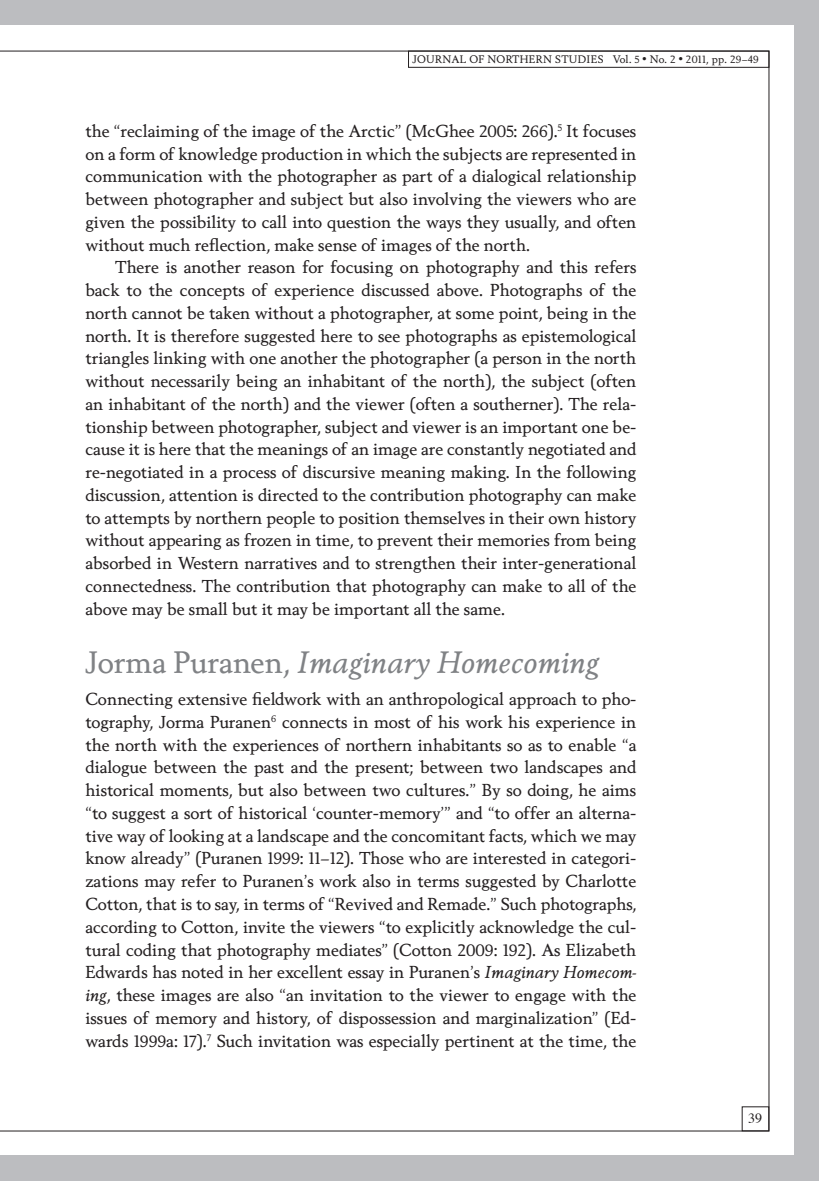
<style>
.page{position:relative;width:819px;height:1181px;background:#fff}
.page>*{position:absolute;margin:0;border:0;box-sizing:border-box;transform-origin:0 0}
.Rubrik_2_17_20{font:italic 29.75px "Berling Nova Text";color:#808285}
.Bröd_9_5_13_ui{font:16.62px/22.8px "Berling Nova Text";color:#231f20;text-align:justify}
.Bröd_9_5_13_mi{font:16.62px/22.8px "Berling Nova Text";color:#231f20;text-align:justify}
.t1{font:14px "Times";color:#231f20}
.t2{font:10.5px "Berling Nova Text";letter-spacing:.03em;color:#231f20}
.s1{font-style:normal}
.s2{font-style:italic}
</style>
<div class="page">
<div style="left:794px;top:0;width:25px;height:1181px;background:#bcbdc0"></div>
<div style="left:0;top:0;width:819px;height:25px;background:#bcbdc0"></div>
<div style="left:0;top:1155px;width:819px;height:26px;background:#bcbdc0"></div>
<div style="left:408px;top:51px;width:361px;height:17px;border:1px solid #231f20"></div>
<p class="t2" style="left:412px;top:53px;width:348px">JOURNAL OF NORTHERN STUDIES Vol. 5 <sup>•</sup> No. 2 <sup>•</sup> 2011, pp. 29–49</p>
<p class="Bröd_9_5_13_ui" style="left:85px;top:119px;width:552px">the “reclaiming of the image of the Arctic” (McGhee 2005: 266).<sup>5</sup> It focuses on a form of knowledge production in which the subjects are represented in communication with the photographer as part of a dialogical relationship between photographer and subject but also involving the viewers who are given the possibility to call into question the ways they usually, and often without much reflection, make sense of images of the north.</p>
<p class="Bröd_9_5_13_mi" style="left:85px;top:256px;width:552px;text-indent:30px">There is another reason for focusing on photography and this refers back to the concepts of experience discussed above. Photographs of the north cannot be taken without a photographer, at some point, being in the north. It is therefore suggested here to see photographs as epistemological triangles linking with one another the photographer (a person in the north without necessarily being an inhabitant of the north), the subject (often an inhabitant of the north) and the viewer (often a southerner). The rela&shy;tionship between photographer, subject and viewer is an important one be&shy;cause it is here that the meanings of an image are constantly negotiated and re-negotiated in a process of discursive meaning making. In the following discussion, attention is directed to the contribution photography can make to attempts by northern people to position themselves in their own history without appearing as frozen in time, to prevent their memories from being absorbed in Western narratives and to strengthen their inter-generational connectedness. The contribution that photography can make to all of the above may be small but it may be important all the same.</p>
<p class="Rubrik_2_17_20" style="left:85px;top:643px;width:515px"><span class="s1">Jorma Puranen,</span> Imaginary Homecoming</p>
<p class="Bröd_9_5_13_ui" style="left:85px;top:687px;width:552px">Connecting extensive fieldwork with an anthropological approach to pho&shy;tography, Jorma Puranen<sup>6</sup> connects in most of his work his experience in the north with the experiences of northern inhabitants so as to enable “a dialogue between the past and the present; between two landscapes and historical moments, but also between two cultures.” By so doing, he aims “to suggest a sort of historical ‘counter-memory’” and “to offer an alterna&shy;tive way of looking at a landscape and the concomitant facts, which we may know already” (Puranen 1999: 11–12). Those who are interested in categori&shy;zations may refer to Puranen’s work also in terms suggested by Charlotte Cotton, that is to say, in terms of “Revived and Remade.” Such photographs, according to Cotton, invite the viewers “to explicitly acknowledge the cul&shy;tural coding that photography mediates” (Cotton 2009: 192). As Elizabeth Edwards has noted in her excellent essay in Puranen’s <span class="s2">Imaginary Homecom&shy;ing</span>, these images are also “an invitation to the viewer to engage with the issues of memory and history, of dispossession and marginalization” (Ed&shy;wards 1999a: 17).<sup>7</sup> Such invitation was especially pertinent at the time, the</p>
<p class="t1" style="left:748px;top:1105px;width:15px">39</p>
</div>
